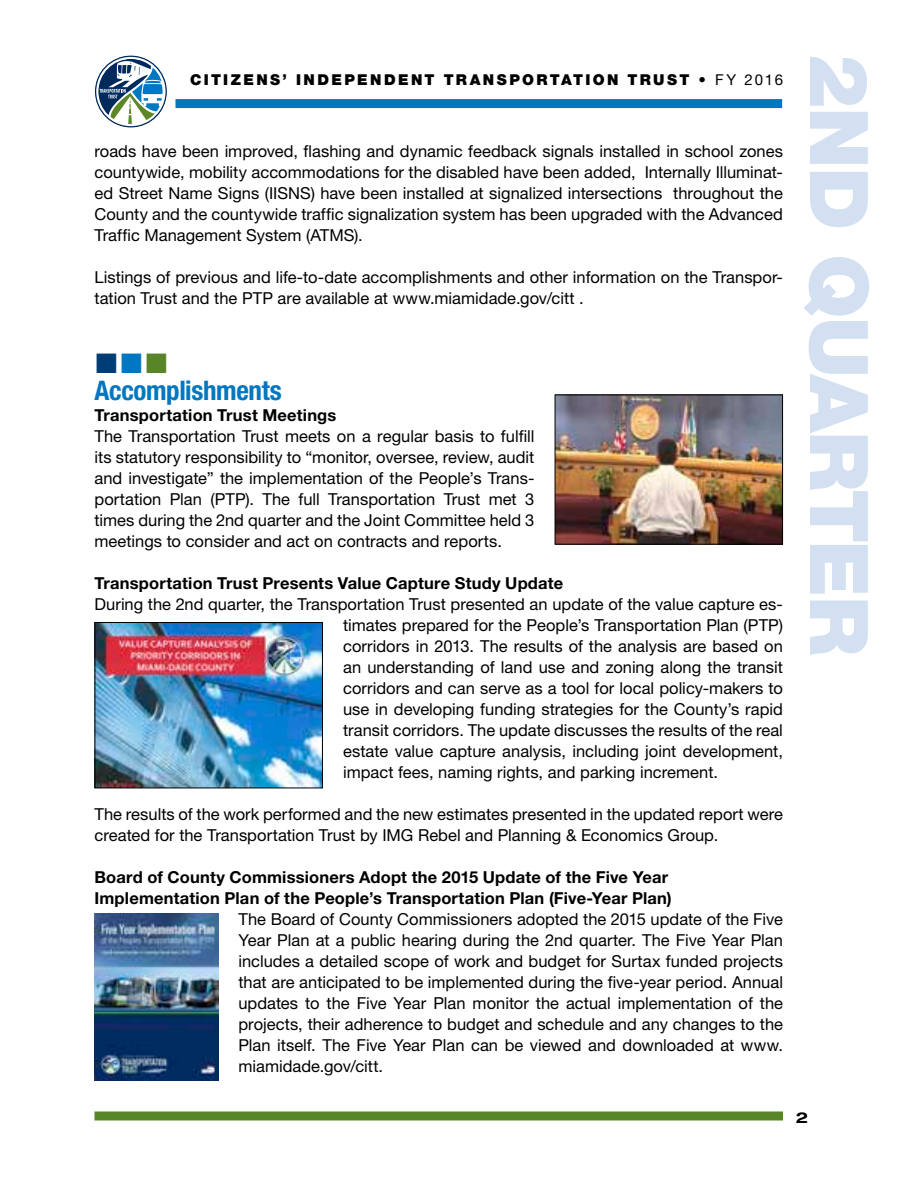
<style>
.page{position:relative;width:918px;height:1188px;background:#fff}
.page>*{position:absolute;margin:0;border:0;box-sizing:border-box;transform-origin:0 0}
.t1{font:900 81px "Helvetica Neue LT Std";letter-spacing:-.025em;color:#d3e0f2}
.t2{font:700 condensed 27px "Helvetica Neue LT Std";letter-spacing:-.015em;color:#0077c0}
.t3{font:16.5px/21px "Helvetica Neue LT Std";color:#000;text-align:justify}
.t4{font:700 16.5px/21px "Helvetica Neue LT Std";letter-spacing:.01em;color:#000}
.t5{font:900 15px "Helvetica Neue LT Std";letter-spacing:.155em;color:#000}
.t6{font:700 expanded 15px "Helvetica Neue LT Std";color:#000}
.s1{font-weight:400}
</style>
<div class="page">
<svg style="left:95px;top:55px;width:72px;height:73px"></svg>
<div style="left:176px;top:99px;width:606px;height:9px;background:#0077c0"></div>
<div style="left:94px;top:1112px;width:689px;height:8px;background:#588527"></div>
<img style="left:557px;top:397px;width:224px;height:146px">
<div style="left:555px;top:395px;width:228px;height:150px;border:1px solid #000"></div>
<img style="left:97px;top:624px;width:224px;height:162px">
<div style="left:95px;top:622px;width:228px;height:166px;border:1px solid #000"></div>
<img style="left:94px;top:913px;width:124px;height:167px">
<p class="t5" style="left:190px;top:71px;width:594px">CITIZENS’ INDEPENDENT TRANSPORTATION TRUST • <span class="s1">FY 2016</span></p>
<p class="t3" style="left:94px;top:140px;width:690px">roads have been improved, flashing and dynamic feedback signals installed in school zones countywide, mobility accommodations for the disabled have been added, Internally Illuminat&shy;ed Street Name Signs (IISNS) have been installed at signalized intersections throughout the County and the countywide traffic signalization system has been upgraded with the Advanced Traffic Management System (ATMS).</p>
<p class="t3" style="left:94px;top:266px;width:690px">Listings of previous and life-to-date accomplishments and other information on the Transpor&shy;tation Trust and the PTP are available at www.miamidade.gov/citt .</p>
<h2 class="t2" style="left:94px;top:374px;width:189px">Accomplishments</h2>
<p class="t4" style="left:94px;top:404px;width:243px">Transportation Trust Meetings</p>
<p class="t3" style="left:94px;top:425px;width:441px">The Transportation Trust meets on a regular basis to fulfill its statutory responsibility to “monitor, oversee, review, audit and investigate” the implementation of the People’s Trans&shy;portation Plan (PTP). The full Transportation Trust met 3 times during the 2nd quarter and the Joint Committee held 3 meetings to consider and act on contracts and reports.</p>
<p class="t4" style="left:94px;top:572px;width:470px">Transportation Trust Presents Value Capture Study Update</p>
<p class="t3" style="left:343px;top:593px;width:441px;text-indent:-249px">During the 2nd quarter, the Transportation Trust presented an update of the value capture es&shy;timates prepared for the People’s Transportation Plan (PTP) corridors in 2013. The results of the analysis are based on an understanding of land use and zoning along the transit corridors and can serve as a tool for local policy-makers to use in developing funding strategies for the County’s rapid transit corridors. The update discusses the results of the real estate value capture analysis, including joint development, impact fees, naming rights, and parking increment.</p>
<p class="t3" style="left:95px;top:803px;width:690px">The results of the work performed and the new estimates presented in the updated report were created for the Transportation Trust by IMG Rebel and Planning &amp; Economics Group.</p>
<p class="t4" style="left:95px;top:866px;width:579px">Board of County Commissioners Adopt the 2015 Update of the Five Year<br>Implementation Plan of the People’s Transportation Plan (Five-Year Plan)</p>
<p class="t3" style="left:238px;top:908px;width:546px">The Board of County Commissioners adopted the 2015 update of the Five Year Plan at a public hearing during the 2nd quarter. The Five Year Plan includes a detailed scope of work and budget for Surtax funded projects that are anticipated to be implemented during the five-year period. Annual updates to the Five Year Plan monitor the actual implementation of the projects, their adherence to budget and schedule and any changes to the Plan itself. The Five Year Plan can be viewed and downloaded at www. miamidade.gov/citt.</p>
<h1 class="t1" style="left:887px;top:54px;width:603px;rotate:90deg">2ND QUARTER</h1>
<p class="t6" style="left:796px;top:1108px;width:14px">2</p>
</div>
